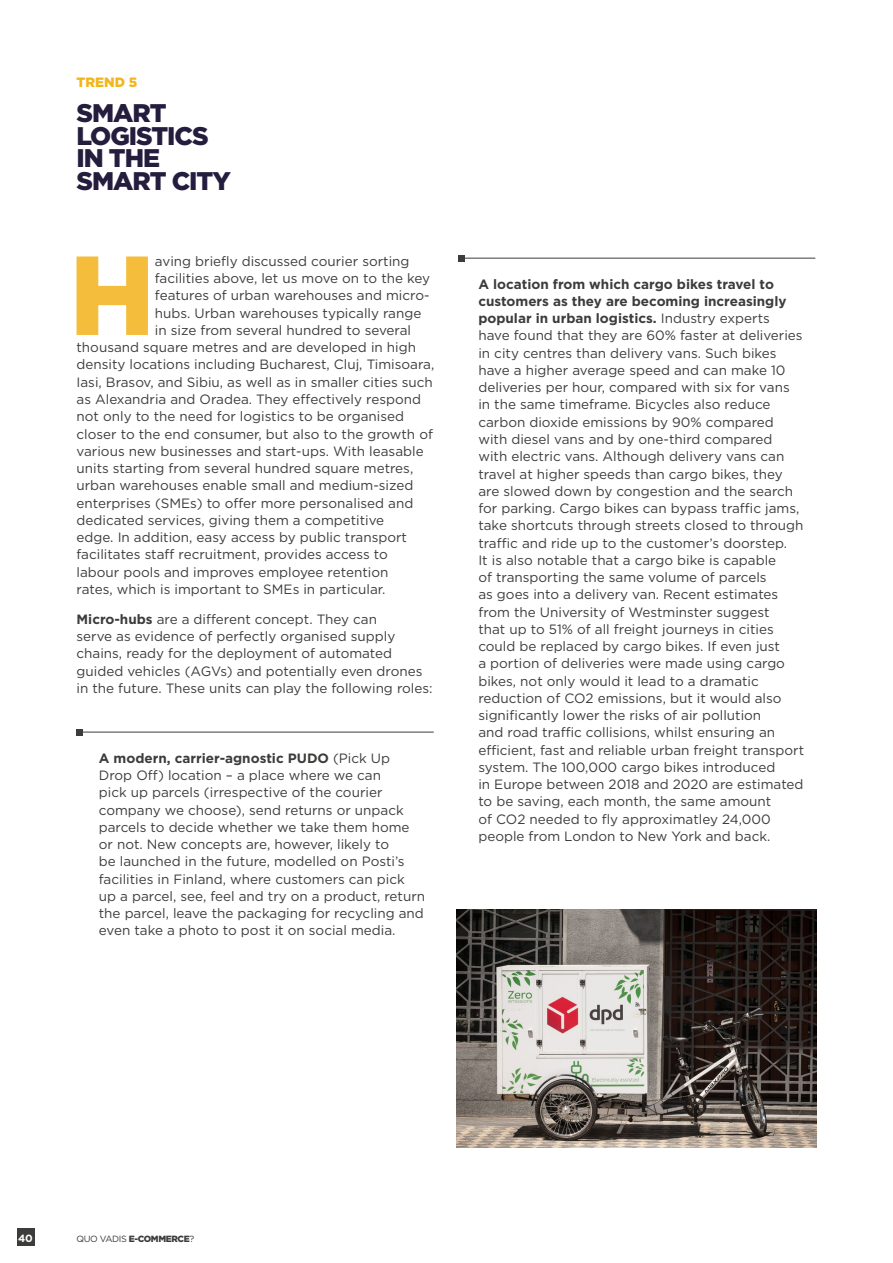
<style>
.page{position:relative;width:893px;height:1263px;background:#fff}
.page>*{position:absolute;margin:0;border:0;box-sizing:border-box;transform-origin:0 0}
.t1{font:900 112.05px "Gotham";color:#f4bd3c}
.t2{font:900 25.5px/22.5px "Gotham";letter-spacing:-.04em;color:#251d3e}
.t3{font:13.5px/17.2px "Gotham";color:#3c3c3b}
.t4{font:900 13.5px "Gotham";color:#f2b61c}
.t5{font:700 10.5px "Gotham";color:#fff}
.t6{font:900 9px "Gotham";letter-spacing:-.04em;color:#3c3c3b}
.s1{font-weight:700}
.s2{font-weight:400}
</style>
<div class="page">
<img style="left:457px;top:909px;width:359px;height:239px">
<hr style="left:80px;top:732px;width:354px;height:1px;background:#3c3c3b">
<svg style="left:77px;top:729px;width:6px;height:6px"></svg>
<hr style="left:461px;top:258px;width:354px;height:1px;background:#3c3c3b">
<svg style="left:458px;top:255px;width:6px;height:6px"></svg>
<div style="left:17px;top:1229px;width:17px;height:17px;background:#3c3c3b"></div>
<p class="t4" style="left:77px;top:73px;width:62px">TREND 5</p>
<h2 class="t2" style="left:77px;top:102px;width:156px">SMART<br>LOGISTICS<br>IN THE<br>SMART CITY</h2>
<h1 class="t1" style="left:70px;top:218px;width:87px">H</h1>
<p class="t3" style="left:155px;top:252px;width:256px">aving briefly discussed courier sorting</p>
<p class="t3" style="left:155px;top:269px;width:277px">facilities above, let us move on to the key</p>
<p class="t3" style="left:155px;top:287px;width:276px">features of urban warehouses and micro-</p>
<p class="t3" style="left:155px;top:304px;width:268px">hubs. Urban warehouses typically range</p>
<p class="t3" style="left:155px;top:321px;width:258px">in size from several hundred to several</p>
<p class="t3" style="left:77px;top:338px;width:341px">thousand square metres and are developed in high</p>
<p class="t3" style="left:77px;top:356px;width:359px">density locations including Bucharest, Cluj, Timisoara,</p>
<p class="t3" style="left:77px;top:373px;width:358px">Iasi, Brasov, and Sibiu, as well as in smaller cities such</p>
<p class="t3" style="left:77px;top:390px;width:346px">as Alexandria and Oradea. They effectively respond</p>
<p class="t3" style="left:77px;top:408px;width:329px">not only to the need for logistics to be organised</p>
<p class="t3" style="left:77px;top:425px;width:358px">closer to the end consumer, but also to the growth of</p>
<p class="t3" style="left:77px;top:442px;width:349px">various new businesses and start-ups. With leasable</p>
<p class="t3" style="left:77px;top:459px;width:338px">units starting from several hundred square metres,</p>
<p class="t3" style="left:77px;top:477px;width:338px">urban warehouses enable small and medium-sized</p>
<p class="t3" style="left:77px;top:494px;width:338px">enterprises (SMEs) to offer more personalised and</p>
<p class="t3" style="left:77px;top:511px;width:309px">dedicated services, giving them a competitive</p>
<p class="t3" style="left:77px;top:528px;width:332px">edge. In addition, easy access by public transport</p>
<p class="t3" style="left:77px;top:546px;width:313px">facilitates staff recruitment, provides access to</p>
<p class="t3" style="left:77px;top:563px;width:313px">labour pools and improves employee retention</p>
<p class="t3" style="left:77px;top:580px;width:310px">rates, which is important to SMEs in particular.</p>
<p class="t3" style="left:77px;top:610px;width:358px"><span class="s1">Micro-hubs</span> are a different concept. They can<br>serve as evidence of perfectly organised supply chains, ready for the deployment of automated guided vehicles (AGVs) and potentially even drones in the future. These units can play the following roles:</p>
<p class="t3" style="left:99px;top:749px;width:328px"><span class="s1">A modern, carrier-agnostic PUDO</span> (Pick Up Drop Off) location – a place where we can<br>pick up parcels (irrespective of the courier company we choose), send returns or unpack parcels to decide whether we take them home or not. New concepts are, however, likely to<br>be launched in the future, modelled on Posti’s facilities in Finland, where customers can pick up a parcel, see, feel and try on a product, return the parcel, leave the packaging for recycling and even take a photo to post it on social media.</p>
<p class="t3" style="left:478px;top:275px;width:327px"><span class="s1">A location from which cargo bikes travel to customers as they are becoming increasingly popular in urban logistics.</span> Industry experts have found that they are 60% faster at deliveries in city centres than delivery vans. Such bikes have a higher average speed and can make 10 deliveries per hour, compared with six for vans in the same timeframe. Bicycles also reduce carbon dioxide emissions by 90% compared with diesel vans and by one-third compared with electric vans. Although delivery vans can travel at higher speeds than cargo bikes, they are slowed down by congestion and the search for parking. Cargo bikes can bypass traffic jams, take shortcuts through streets closed to through traffic and ride up to the customer’s doorstep.<br>It is also notable that a cargo bike is capable<br>of transporting the same volume of parcels<br>as goes into a delivery van. Recent estimates from the University of Westminster suggest<br>that up to 51% of all freight journeys in cities could be replaced by cargo bikes. If even just<br>a portion of deliveries were made using cargo bikes, not only would it lead to a dramatic reduction of CO2 emissions, but it would also significantly lower the risks of air pollution<br>and road traffic collisions, whilst ensuring an efficient, fast and reliable urban freight transport system. The 100,000 cargo bikes introduced<br>in Europe between 2018 and 2020 are estimated to be saving, each month, the same amount<br>of CO2 needed to fly approximatley 24,000 people from London to New York and back.</p>
<p class="t5" style="left:18px;top:1231px;width:16px">40</p>
<p class="t6" style="left:77px;top:1232px;width:119px"><span class="s2">QUO VADIS</span> E-COMMERCE<span class="s2">?</span></p>
</div>
